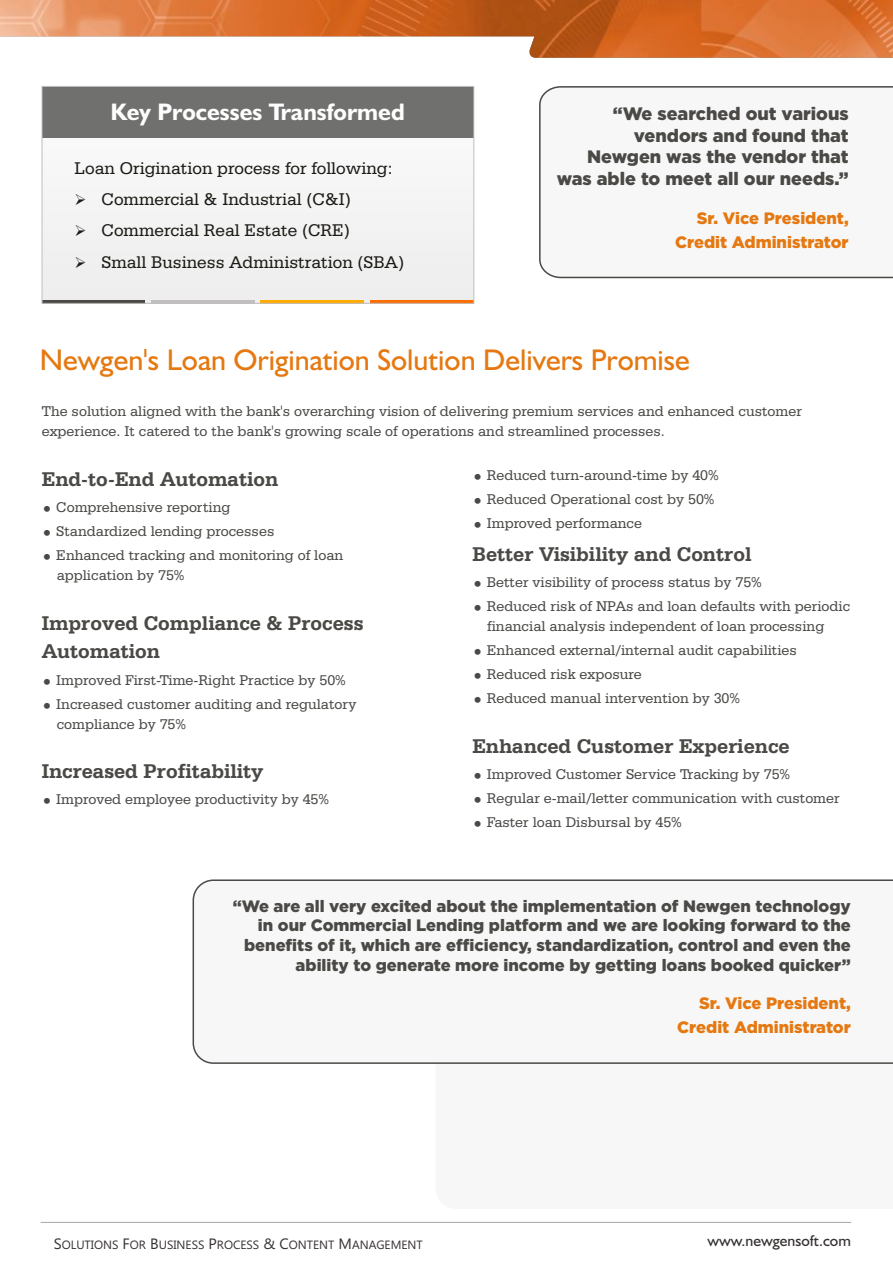
<style>
.page{position:relative;width:893px;height:1263px;background:#fff}
.page>*{position:absolute;margin:0;border:0;box-sizing:border-box;transform-origin:0 0}
.t1{font:30px "Humanist 521 BT";color:#e57810}
.t2{font:700 24px "Humanist 521 BT";color:#fefefe}
.t3{font:700 21px/28.7px "Serifa BT";color:#4a4946}
.t4{font:18px "Serifa BT";color:#1c1a15}
.t5{font:900 18px/21.5px "Gotham";color:#4a4946;text-align:right}
.t6{font:900 16.5px/19.6px "Gotham";color:#4a4946;text-align:right}
.t7{font:900 16.5px/23.7px "Gotham";color:#e57810;text-align:right}
.t8{font:15.75px "Humanist 521 BT";color:#353130}
.t9{font:15px/24.2px "Serifa BT";color:#4a4946}
.t10{font:12px "Segoe UI";color:#353130}
.s1{font-size:15px}
</style>
<div class="page">
<img style="left:0;top:0;width:893px;height:58px">
<hr style="left:41px;top:1222px;width:810px;height:1px;background:#a8a8a8">
<div style="left:42px;top:86px;width:432px;height:217px;background:#f3f3f3"></div>
<div style="left:42px;top:86px;width:432px;height:51px;background:#70706e"></div>
<hr style="left:370px;top:300px;width:104px;height:3px;background:#ff6d00">
<hr style="left:261px;top:300px;width:103px;height:3px;background:#ffad00">
<hr style="left:151px;top:300px;width:103px;height:3px;background:#c1bfbf">
<hr style="left:42px;top:300px;width:103px;height:3px;background:#4a4946">
<div style="left:42px;top:86px;width:432px;height:217px;border:1px solid #c1bfbf"></div>
<svg style="left:192px;top:879px;width:701px;height:185px"></svg>
<svg style="left:539px;top:86px;width:354px;height:193px"></svg>
<h2 class="t2" style="left:111px;top:102px;width:296px">Key Processes Transformed</h2>
<p class="t4" style="left:74px;top:160px;width:320px">Loan Origination process for following:</p>
<p class="t4" style="left:74px;top:191px;width:278px">➢ Commercial &amp; Industrial (C&amp;I)</p>
<p class="t4" style="left:74px;top:223px;width:277px">➢ Commercial Real Estate (CRE)</p>
<p class="t4" style="left:74px;top:254px;width:331px">➢ Small Business Administration (SBA)</p>
<p class="t5" style="left:557px;top:104px;width:293px">“We searched out various vendors and found that<br>Newgen was the vendor that was able to meet all our needs.”</p>
<p class="t7" style="left:675px;top:207px;width:175px">Sr. Vice President,<br>Credit Administrator</p>
<h1 class="t1" style="left:40px;top:347px;width:651px">Newgen's Loan Origination Solution Delivers Promise</h1>
<p class="t9" style="left:42px;top:402px;width:761px;line-height:20px">The solution aligned with the bank's overarching vision of delivering premium services and enhanced customer experience. It catered to the bank's growing scale of operations and streamlined processes.</p>
<h3 class="t3" style="left:42px;top:466px;width:238px">End-to-End Automation</h3>
<p class="t9" style="left:56px;top:496px;width:288px">Comprehensive reporting<br>Standardized lending processes<br>Enhanced tracking and monitoring of loan</p>
<p class="t9" style="left:57px;top:564px;width:129px">application by 75%</p>
<h3 class="t3" style="left:42px;top:610px;width:323px">Improved Compliance &amp; Process<br>Automation</h3>
<p class="t9" style="left:56px;top:668px;width:302px">Improved First-Time-Right Practice by 50%<br>Increased customer auditing and regulatory</p>
<p class="t9" style="left:57px;top:713px;width:131px">compliance by 75%</p>
<h3 class="t3" style="left:42px;top:758px;width:223px">Increased Profitability</h3>
<p class="t9" style="left:56px;top:788px;width:274px">Improved employee productivity by 45%</p>
<p class="t9" style="left:487px;top:464px;width:233px">Reduced turn-around-time by 40%<br>Reduced Operational cost by 50%<br>Improved performance</p>
<h3 class="t3" style="left:472px;top:541px;width:281px">Better Visibility and Control</h3>
<p class="t9" style="left:487px;top:571px;width:365px">Better visibility of process status by 75%<br>Reduced risk of NPAs and loan defaults with periodic</p>
<p class="t9" style="left:487px;top:615px;width:339px">financial analysis independent of loan processing Enhanced external/internal audit capabilities Reduced risk exposure<br>Reduced manual intervention by 30%</p>
<h3 class="t3" style="left:472px;top:733px;width:319px">Enhanced Customer Experience</h3>
<p class="t9" style="left:487px;top:763px;width:354px">Improved Customer Service Tracking by 75%<br>Regular e-mail/letter communication with customer<br>Faster loan Disbursal by 45%</p>
<p class="t6" style="left:233px;top:897px;width:620px">“We are all very excited about the implementation of Newgen technology in our Commercial Lending platform and we are looking forward to the benefits of it, which are efficiency, standardization, control and even the ability to generate more income by getting loans booked quicker”</p>
<p class="t7" style="left:677px;top:993px;width:175px">Sr. Vice President,<br>Credit Administrator</p>
<p class="t10" style="left:54px;top:1240px;width:370px"><span class="s1">S</span>OLUTIONS <span class="s1">F</span>OR <span class="s1">B</span>USINESS <span class="s1">P</span>ROCESS <span class="s1">&amp; C</span>ONTENT <span class="s1">M</span>ANAGEMENT</p>
<p class="t8" style="left:707px;top:1234px;width:145px">www.newgensoft.com</p>
</div>
